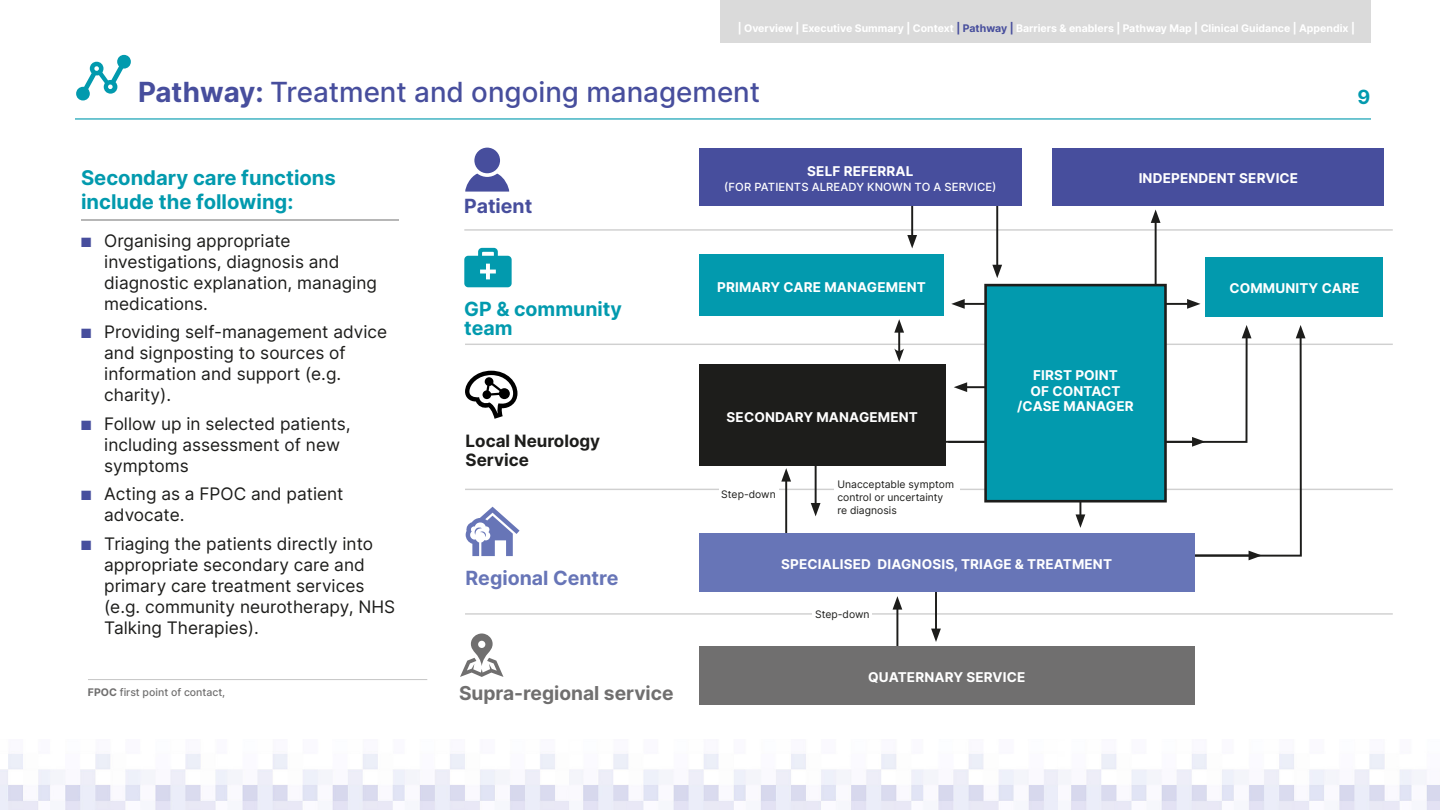
<style>
.page{position:relative;width:1440px;height:810px;background:#fff}
.page>*{position:absolute;margin:0;border:0;box-sizing:border-box;transform-origin:0 0}
.t1{font:500 27.75px "Inter";color:#474e9d}
.t2{font:700 20.25px/24.3px "Inter";color:#029aae}
.t3{font:700 19.58px/18.8px "Inter";color:#029aae}
.t4{font:700 19.58px "Inter";color:#6775b7}
.t5{font:700 19.58px "Inter";color:#474e9d}
.t6{font:700 19.5px "Inter";color:#029aae}
.t7{font:700 19.2px "Inter";color:#706f6f}
.t8{font:17.25px/21px "Inter";color:#1d1d1b}
.t9{font:700 17.02px/18.8px "Inter";color:#1d1d1b}
.t10{font:700 13.5px/15.8px "Inter";letter-spacing:.01em;color:#fff;text-align:center}
.t11{font:500 11.25px "Inter";letter-spacing:.01em;color:#fff}
.t12{font:700 10.5px "Inter";color:#fff}
.t13{font:500 10.5px "Inter";color:#706f6f}
.t14{font:10.35px/13px "Inter";color:#1d1d1b}
.s1{color:#474e9d}
.s2{font-weight:700}
</style>
<div class="page">
<hr style="left:75px;top:118px;width:1296px;height:2px;background:#029aae">
<hr style="left:464px;top:229px;width:929px;height:2px;background:#d0d0d0">
<hr style="left:465px;top:344px;width:928px;height:1px;background:#d0d0d0">
<hr style="left:465px;top:489px;width:928px;height:1px;background:#d0d0d0">
<hr style="left:465px;top:613px;width:928px;height:2px;background:#d0d0d0">
<svg style="left:1085px;top:338px;width:218px;height:220px"></svg>
<svg style="left:1296px;top:325px;width:10px;height:13px"></svg>
<hr style="left:1055px;top:555px;width:199px;height:1px;background:#1d1d1b">
<svg style="left:1249px;top:551px;width:13px;height:9px"></svg>
<img style="left:0;top:754px;width:570px;height:56px">
<img style="left:570px;top:753px;width:488px;height:57px">
<img style="left:1058px;top:754px;width:382px;height:56px">
<svg style="left:76px;top:55px;width:55px;height:45px"></svg>
<hr style="left:81px;top:220px;width:318px;height:1px;background:#706f6f">
<svg style="left:464px;top:248px;width:48px;height:39px"></svg>
<svg style="left:465px;top:371px;width:52px;height:48px"></svg>
<svg style="left:465px;top:148px;width:44px;height:44px"></svg>
<svg style="left:466px;top:507px;width:54px;height:49px"></svg>
<svg style="left:460px;top:634px;width:43px;height:43px"></svg>
<hr style="left:1155px;top:217px;width:2px;height:108px;background:#1d1d1b">
<svg style="left:1151px;top:209px;width:10px;height:14px"></svg>
<div style="left:1053px;top:148px;width:331px;height:58px;background:#474e9d"></div>
<hr style="left:911px;top:200px;width:2px;height:41px;background:#1d1d1b">
<svg style="left:907px;top:235px;width:10px;height:13px"></svg>
<hr style="left:996px;top:200px;width:2px;height:70px;background:#1d1d1b">
<svg style="left:992px;top:265px;width:10px;height:13px"></svg>
<hr style="left:959px;top:303px;width:34px;height:2px;background:#1d1d1b">
<svg style="left:951px;top:299px;width:14px;height:10px"></svg>
<hr style="left:1154px;top:303px;width:39px;height:2px;background:#1d1d1b">
<svg style="left:1187px;top:299px;width:14px;height:10px"></svg>
<hr style="left:785px;top:476px;width:2px;height:69px;background:#1d1d1b">
<svg style="left:781px;top:468px;width:10px;height:14px"></svg>
<hr style="left:815px;top:459px;width:2px;height:50px;background:#1d1d1b">
<svg style="left:811px;top:503px;width:10px;height:13px"></svg>
<hr style="left:896px;top:604px;width:2px;height:44px;background:#1d1d1b">
<svg style="left:893px;top:596px;width:9px;height:14px"></svg>
<hr style="left:935px;top:585px;width:2px;height:49px;background:#1d1d1b">
<svg style="left:931px;top:629px;width:10px;height:13px"></svg>
<div style="left:719px;top:484px;width:59px;height:19px;background:#fff"></div>
<div style="left:835px;top:476px;width:125px;height:40px;background:#fff"></div>
<hr style="left:1079px;top:403px;width:2px;height:117px;background:#1d1d1b">
<svg style="left:1076px;top:514px;width:9px;height:14px"></svg>
<div style="left:699px;top:148px;width:323px;height:58px;background:#474e9d"></div>
<div style="left:699px;top:255px;width:245px;height:61px;background:#029aae"></div>
<div style="left:1205px;top:257px;width:178px;height:59px;background:#029aae"></div>
<hr style="left:898px;top:327px;width:2px;height:27px;background:#1d1d1b">
<svg style="left:894px;top:319px;width:10px;height:14px"></svg>
<svg style="left:894px;top:348px;width:10px;height:14px"></svg>
<div style="left:699px;top:365px;width:246px;height:101px;background:#1d1d1b"></div>
<div style="left:699px;top:646px;width:495px;height:59px;background:#706f6f"></div>
<div style="left:699px;top:533px;width:495px;height:59px;background:#6775b7"></div>
<div style="left:813px;top:603px;width:59px;height:19px;background:#fff"></div>
<hr style="left:912px;top:441px;width:286px;height:2px;background:#1d1d1b">
<svg style="left:946px;top:325px;width:306px;height:122px"></svg>
<div style="left:986px;top:285px;width:179px;height:216px;background:#029aae"></div>
<div style="left:984px;top:284px;width:183px;height:219px;border:3px solid #1d1d1b"></div>
<hr style="left:88px;top:679px;width:339px;height:1px;background:#c6c6c6">
<div style="left:720px;top:0;width:650px;height:43px;background:#dadada"></div>
<p class="t12" style="left:738px;top:20px;width:619px">| Overview | Executive Summary | Context <span class="s1">| Pathway |</span> Barriers &amp; enablers | Pathway Map | Clinical Guidance | Appendix |</p>
<h1 class="t1" style="left:138px;top:72px;width:624px"><span class="s2">Pathway:</span> Treatment and ongoing management</h1>
<p class="t6" style="left:1357px;top:83px;width:14px">9</p>
<p class="t2" style="left:81px;top:165px;width:256px">Secondary care functions include the following:</p>
<p class="t8" style="left:104px;top:229px;width:274px;text-indent:-23px"><span class="s1">■</span> Organising appropriate investigations, diagnosis and diagnostic explanation, managing medications.</p>
<p class="t8" style="left:104px;top:321px;width:284px;text-indent:-23px"><span class="s1">■</span> Providing self-management advice and signposting to sources of information and support (e.g. charity).</p>
<p class="t8" style="left:104px;top:412px;width:248px;text-indent:-23px"><span class="s1">■</span> Follow up in selected patients, including assessment of new symptoms</p>
<p class="t8" style="left:104px;top:483px;width:241px;text-indent:-23px"><span class="s1">■</span> Acting as a FPOC and patient advocate.</p>
<p class="t8" style="left:104px;top:532px;width:292px;text-indent:-23px"><span class="s1">■</span> Triaging the patients directly into appropriate secondary care and primary care treatment services (e.g. community neurotherapy, NHS<br>Talking Therapies).</p>
<p class="t13" style="left:88px;top:684px;width:139px"><span class="s2">FPOC</span> first point of contact,</p>
<p class="t5" style="left:464px;top:191px;width:70px">Patient</p>
<p class="t3" style="left:464px;top:299px;width:159px">GP &amp; community team</p>
<p class="t9" style="left:466px;top:431px;width:136px">Local Neurology<br>Service</p>
<p class="t4" style="left:466px;top:564px;width:154px">Regional Centre</p>
<p class="t7" style="left:459px;top:679px;width:216px">Supra-regional service</p>
<p class="t10" style="left:807px;top:163px;width:108px">SELF REFERRAL</p>
<p class="t11" style="left:724px;top:179px;width:274px">(FOR PATIENTS ALREADY KNOWN TO A SERVICE)</p>
<p class="t10" style="left:1139px;top:170px;width:161px">INDEPENDENT SERVICE</p>
<p class="t10" style="left:717px;top:279px;width:210px">PRIMARY CARE MANAGEMENT</p>
<p class="t10" style="left:1229px;top:280px;width:131px">COMMUNITY CARE</p>
<p class="t10" style="left:727px;top:409px;width:193px">SECONDARY MANAGEMENT</p>
<p class="t14" style="left:721px;top:488px;width:56px">Step-down</p>
<p class="t14" style="left:837px;top:478px;width:118px">Unacceptable symptom control or uncertainty re diagnosis</p>
<p class="t10" style="left:1017px;top:367px;width:118px">FIRST POINT<br>OF CONTACT /CASE MANAGER</p>
<p class="t10" style="left:781px;top:556px;width:332px">SPECIALISED DIAGNOSIS, TRIAGE &amp; TREATMENT</p>
<p class="t14" style="left:815px;top:607px;width:56px">Step-down</p>
<p class="t10" style="left:868px;top:669px;width:159px">QUATERNARY SERVICE</p>
</div>
